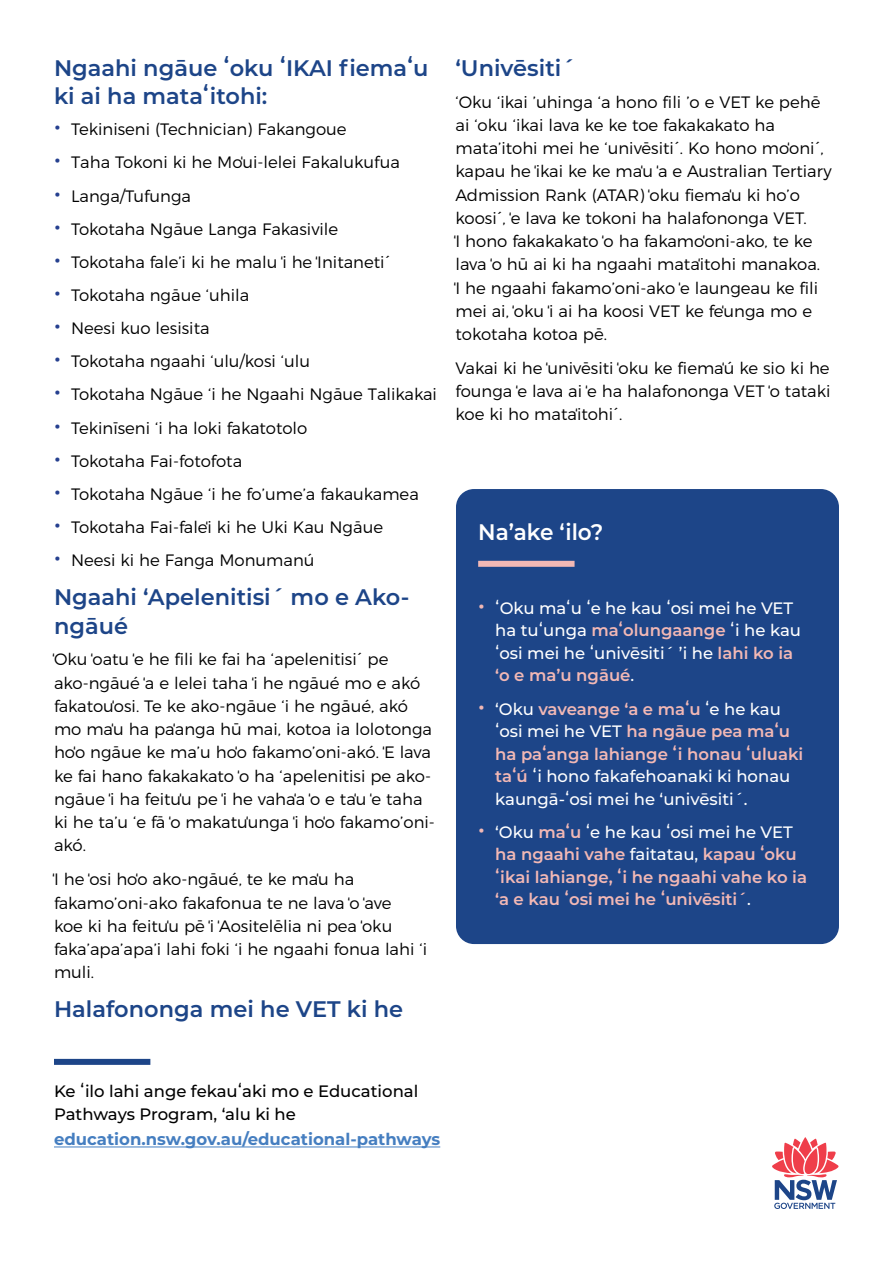
<style>
.page{position:relative;width:893px;height:1263px;background:#fff}
.page>*{position:absolute;margin:0;border:0;box-sizing:border-box;transform-origin:0 0}
.Head{font:600 22.5px/28.5px "Montserrat";color:#1d4588}
.Head_White{font:600 22.5px "Montserrat";color:#fff;scale:.96 1}
.Text{font:300 16.5px/23.2px "Montserrat";color:#000}
.t1{font:500 16.5px/22.5px "Montserrat";color:#fff}
.t2{font:600 16.5px/22.5px "Montserrat";color:#f2b8b5}
.Hyperlink{font:500 16.5px/23.2px "Montserrat";color:#000}
.Hyperlink-2{font:700 16.5px "Montserrat";color:#457ec0}
.s1{font-weight:700;font-size:21px;color:#25408f}
.s2{font-weight:700;font-size:21px;color:#f2b8b5}
.s3{font-weight:600;color:#f2b8b5}
.s4{font-weight:700;font-size:21px}
.s5{font-weight:500;color:#fff}
</style>
<div class="page">
<svg style="left:772px;top:1137px;width:66px;height:72px"></svg>
<hr style="left:54px;top:1146px;width:386px;height:1px;background:#457ec0">
<div style="left:54px;top:1059px;width:96px;height:6px;background:#1d4588"></div>
<div style="left:456px;top:489px;width:383px;height:455px;background:#1d4588;border-radius:18px"></div>
<div style="left:478px;top:561px;width:97px;height:6px;background:#f2b8b5"></div>
<p class="Head" style="left:54px;top:53px;width:376px">Ngaahi ngāue ʻoku ʻIKAI fiemaʻu ki ai ha mataʻitohi:</p>
<p class="Text" style="left:54px;top:116px;width:294px"><span class="s1">∙</span> Tekiniseni (Technician) Fakangoue</p>
<p class="Text" style="left:54px;top:150px;width:347px"><span class="s1">∙</span> Taha Tokoni ki he Moʻui-lelei Fakalukufua</p>
<p class="Text" style="left:54px;top:183px;width:139px"><span class="s1">∙</span> Langa/Tufunga</p>
<p class="Text" style="left:54px;top:216px;width:286px"><span class="s1">∙</span> Tokotaha Ngāue Langa Fakasivile</p>
<p class="Text" style="left:54px;top:249px;width:338px"><span class="s1">∙</span> Tokotaha fale’i ki he malu ʻi he ʻInitaneti´</p>
<p class="Text" style="left:54px;top:282px;width:197px"><span class="s1">∙</span> Tokotaha ngāue ‘uhila</p>
<p class="Text" style="left:54px;top:315px;width:157px"><span class="s1">∙</span> Neesi kuo lesisita</p>
<p class="Text" style="left:54px;top:348px;width:258px"><span class="s1">∙</span> Tokotaha ngaahi ‘ulu/kosi ‘ulu</p>
<p class="Text" style="left:54px;top:381px;width:384px"><span class="s1">∙</span> Tokotaha Ngāue ‘i he Ngaahi Ngāue Talikakai</p>
<p class="Text" style="left:54px;top:415px;width:255px"><span class="s1">∙</span> Tekinīseni ‘i ha loki fakatotolo</p>
<p class="Text" style="left:54px;top:448px;width:190px"><span class="s1">∙</span> Tokotaha Fai-fotofota</p>
<p class="Text" style="left:54px;top:481px;width:366px"><span class="s1">∙</span> Tokotaha Ngāue ‘i he fo’ume’a fakaukamea</p>
<p class="Text" style="left:54px;top:514px;width:331px"><span class="s1">∙</span> Tokotaha Fai-faleʻi ki he Uki Kau Ngāue</p>
<p class="Text" style="left:54px;top:547px;width:262px"><span class="s1">∙</span> Neesi ki he Fanga Monumanú</p>
<p class="Head" style="left:54px;top:582px;width:357px">Ngaahi ‘Apelenitisi´ mo e Ako&shy;ngāué</p>
<p class="Text" style="left:54px;top:646px;width:382px">ʻOku ʻoatu ʻe he fili ke fai ha ‘apelenitisi´ pe ako-ngāué ʻa e lelei taha ʻi he ngāué mo e akó fakatouʻosi. Te ke ako-ngāue ‘i he ngāué, akó mo maʻu ha paʻanga hū mai, kotoa ia lolotonga hoʻo ngāue ke ma’u hoʻo fakamo’oni-akó. ʻE lava ke fai hano fakakakato ʻo ha ‘apelenitisi pe ako&shy;ngāue ʻi ha feituʻu pe ʻi he vahaʻa ʻo e taʻu ʻe taha ki he ta’u ‘e fā ʻo makatuʻunga ʻi hoʻo fakamo’oni&shy;akó.</p>
<p class="Text" style="left:54px;top:866px;width:375px">ʻI he ʻosi hoʻo ako-ngāué, te ke maʻu ha fakamo’oni-ako fakafonua te ne lava ʻo ʻave<br>koe ki ha feituʻu pē ʻi ʻAositelēlia ni pea ʻoku faka’apa’apa’i lahi foki ‘i he ngaahi fonua lahi ‘i muli.</p>
<p class="Head" style="left:54px;top:994px;width:351px">Halafononga mei he VET ki he</p>
<p class="Head" style="left:455px;top:53px;width:121px">‘Univēsiti´</p>
<p class="Text" style="left:455px;top:89px;width:378px">‘Oku ‘ikai ’uhinga ‘a hono fili ’o e VET ke pehē ai ‘oku ‘ikai lava ke ke toe fakakakato ha mata’itohi mei he ‘univēsiti´. Ko hono moʻoni´, kapau he ʻikai ke ke maʻu ʻa e Australian Tertiary Admission Rank (ATAR) ʻoku fiemaʻu ki ho’o koosi´, ʻe lava ke tokoni ha halafononga VET.<br>ʻI hono fakakakato ʻo ha fakamoʻoni-ako, te ke lava ʻo hū ai ki ha ngaahi mataʻitohi manakoa.<br>ʻI he ngaahi fakamo’oni-ako ʻe laungeau ke fili mei ai, ʻoku ʻi ai ha koosi VET ke feʻunga mo e tokotaha kotoa pē.</p>
<p class="Text" style="left:455px;top:355px;width:377px;text-align:justify">Vakai ki he ʻunivēsiti ʻoku ke fiemaʻú ke sio ki he founga ʻe lava ai ʻe ha halafononga VET ʻo tataki koe ki ho mataʻitohi´.</p>
<p class="Head_White" style="left:478px;top:516px;width:132px">Na’ake ‘ilo?</p>
<p class="t1" style="left:495px;top:596px;width:307px;text-indent:-17px"><span class="s2">∙</span> ʻOku maʻu ʻe he kau ʻosi mei he VET ha tuʻunga <span class="s3">maʻolungaange</span> ʻi he kau ʻosi mei he ʻunivēsiti´ ’i he <span class="s3">lahi ko ia ‘o e ma’u ngāué</span>.</p>
<p class="t1" style="left:495px;top:697px;width:309px;text-indent:-17px"><span class="s2">∙</span> ‘Oku <span class="s3">vaveange ‘a e maʻu</span> ʻe he kau ʻosi mei he VET <span class="s3">ha ngāue pea maʻu ha paʻanga lahiange ʻi honau ʻuluaki taʻú</span> ʻi hono fakafehoanaki ki honau kaungā-ʻosi mei he ‘univēsiti´.</p>
<p class="t2" style="left:495px;top:820px;width:313px;text-indent:-17px"><span class="s4">∙</span> <span class="s5">‘Oku</span> maʻu <span class="s5">ʻe he kau ʻosi mei he VET </span>ha ngaahi vahe <span class="s5">faitatau,</span> kapau ʻoku ʻikai lahiange, ʻi he ngaahi vahe ko ia ‘a e kau ʻosi mei he ʻunivēsiti´<span class="s5">.</span></p>
<p class="Hyperlink" style="left:54px;top:1078px;width:366px">Ke ʻilo lahi ange fekauʻaki mo e Educational<br>Pathways Program, ‘alu ki he</p>
<p class="Hyperlink-2" style="left:54px;top:1127px;width:388px">education.nsw.gov.au/educational-pathways</p>
</div>
